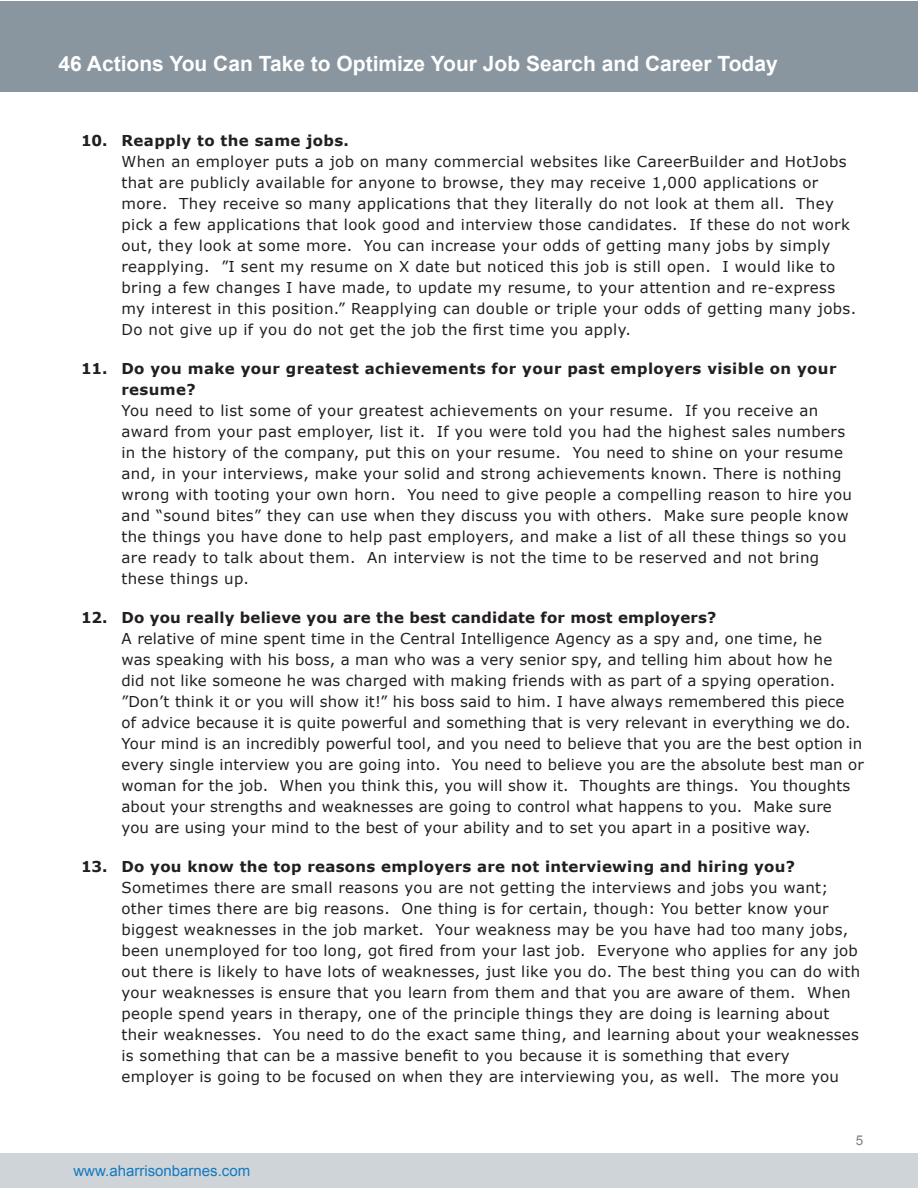
<style>
.page{position:relative;width:918px;height:1188px;background:#fff}
.page>*{position:absolute;margin:0;border:0;box-sizing:border-box;transform-origin:0 0}
.t1{font:700 21px "Arial";color:#fff}
.Paragraph_Style_6{font:15px/21px "Verdana";letter-spacing:.02em;color:#231f20}
.t2{font:15px "Arial";color:#127ac0}
.t3{font:700 15px "Verdana";color:#231f20}
.t4{font:13.5px "Arial";color:#808080}
.s1{font-weight:700}
</style>
<div class="page">
<div style="left:0;top:1154px;width:918px;height:34px;background:#cfd4d8"></div>
<div style="left:0;top:1px;width:918px;height:91px;background:#8996a0"></div>
<h1 class="t1" style="left:58px;top:50px;width:721px">46 Actions You Can Take to Optimize Your Job Search and Career Today</h1>
<p class="t3" style="left:81px;top:131px;width:28px">10.</p>
<p class="t3" style="left:81px;top:359px;width:28px">11.</p>
<p class="t3" style="left:81px;top:608px;width:28px">12.</p>
<p class="t3" style="left:81px;top:857px;width:28px">13.</p>
<p class="Paragraph_Style_6" style="left:122px;top:130px;width:736px"><span class="s1">Reapply to the same jobs.<br></span>When an employer puts a job on many commercial websites like CareerBuilder and HotJobs that are publicly available for anyone to browse, they may receive 1,000 applications or more. They receive so many applications that they literally do not look at them all. They pick a few applications that look good and interview those candidates. If these do not work out, they look at some more. You can increase your odds of getting many jobs by simply reapplying. ”I sent my resume on X date but noticed this job is still open. I would like to bring a few changes I have made, to update my resume, to your attention and re-express my interest in this position.” Reapplying can double or triple your odds of getting many jobs.<br>Do not give up if you do not get the job the first time you apply.</p>
<p class="Paragraph_Style_6" style="left:122px;top:358px;width:732px"><span class="s1">Do you make your greatest achievements for your past employers visible on your resume?<br></span>You need to list some of your greatest achievements on your resume. If you receive an award from your past employer, list it. If you were told you had the highest sales numbers in the history of the company, put this on your resume. You need to shine on your resume and, in your interviews, make your solid and strong achievements known. There is nothing wrong with tooting your own horn. You need to give people a compelling reason to hire you and “sound bites” they can use when they discuss you with others. Make sure people know the things you have done to help past employers, and make a list of all these things so you are ready to talk about them. An interview is not the time to be reserved and not bring these things up.</p>
<p class="Paragraph_Style_6" style="left:122px;top:607px;width:744px"><span class="s1">Do you really believe you are the best candidate for most employers?<br></span>A relative of mine spent time in the Central Intelligence Agency as a spy and, one time, he<br>was speaking with his boss, a man who was a very senior spy, and telling him about how he<br>did not like someone he was charged with making friends with as part of a spying operation. ”Don’t think it or you will show it!” his boss said to him. I have always remembered this piece<br>of advice because it is quite powerful and something that is very relevant in everything we do.<br>Your mind is an incredibly powerful tool, and you need to believe that you are the best option in every single interview you are going into. You need to believe you are the absolute best man or woman for the job. When you think this, you will show it. Thoughts are things. You thoughts about your strengths and weaknesses are going to control what happens to you. Make sure<br>you are using your mind to the best of your ability and to set you apart in a positive way.</p>
<p class="Paragraph_Style_6" style="left:122px;top:856px;width:740px"><span class="s1">Do you know the top reasons employers are not interviewing and hiring you?<br></span>Sometimes there are small reasons you are not getting the interviews and jobs you want; other times there are big reasons. One thing is for certain, though: You better know your biggest weaknesses in the job market. Your weakness may be you have had too many jobs, been unemployed for too long, got fired from your last job. Everyone who applies for any job out there is likely to have lots of weaknesses, just like you do. The best thing you can do with your weaknesses is ensure that you learn from them and that you are aware of them. When people spend years in therapy, one of the principle things they are doing is learning about their weaknesses. You need to do the exact same thing, and learning about your weaknesses is something that can be a massive benefit to you because it is something that every employer is going to be focused on when they are interviewing you, as well. The more you</p>
<p class="t4" style="left:856px;top:1131px;width:9px">5</p>
<p class="t2" style="left:74px;top:1161px;width:178px">www.aharrisonbarnes.com</p>
</div>
